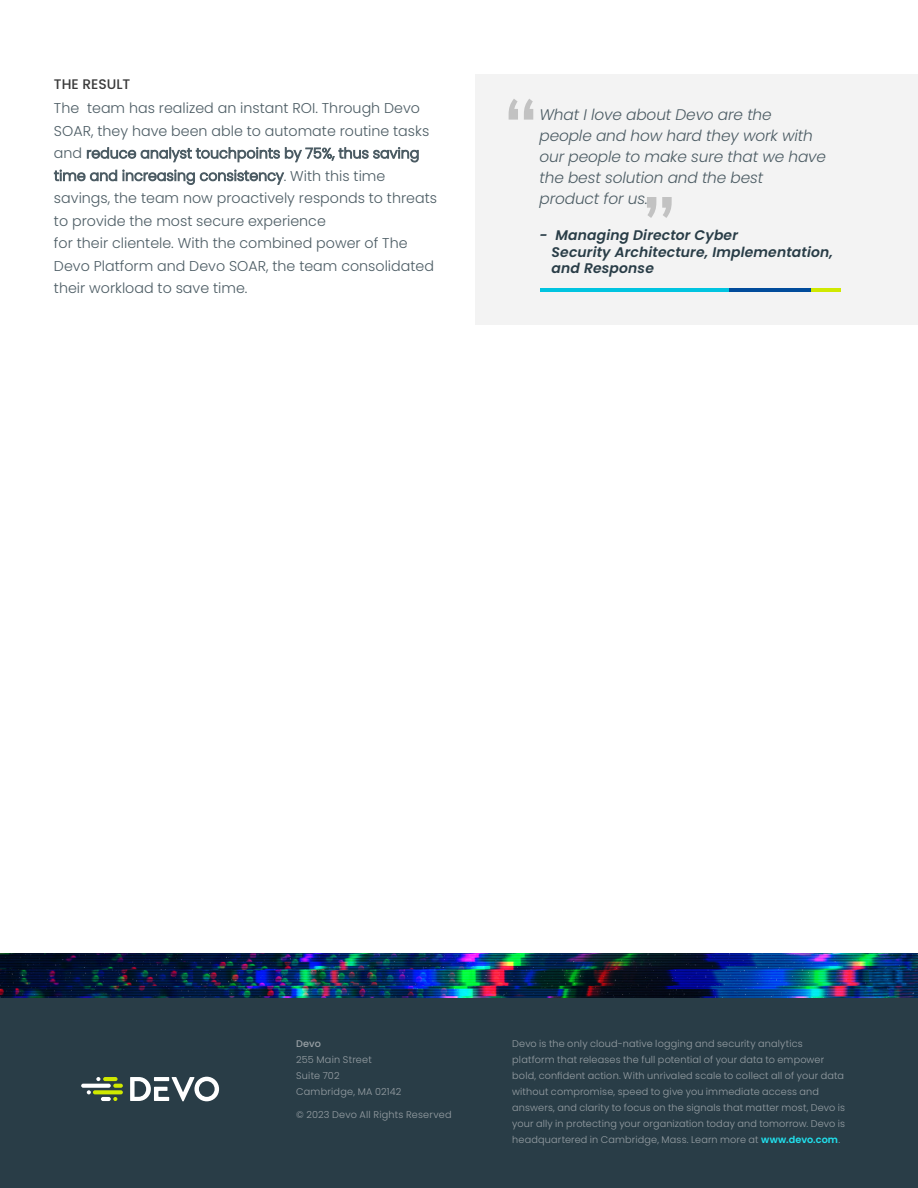
<style>
.page{position:relative;width:918px;height:1188px;background:#fff}
.page>*{position:absolute;margin:0;border:0;box-sizing:border-box;transform-origin:0 0}
.t1{font:700 76.8px "Century Gothic Pro";color:#c2c2c2}
.t2{font:italic 300 15.3px/21px "Poppins";letter-spacing:-.01em;color:#4c5c64}
.t3{font:300 14.25px/22.5px "Poppins";color:#4c5c64}
.t4{font:italic 600 13.95px/16.8px "Poppins";letter-spacing:.01em;color:#293d47}
.t5{font:500 13.8px "Poppins";color:#3a3a3a}
.t6{font:300 9.75px/16.2px "Poppins";letter-spacing:.015em;color:#98a0a5}
.t7{font:500 9.75px "Poppins";color:#98a0a5}
.s1{font-weight:600;color:#21e2ef}
</style>
<div class="page">
<div style="left:0;top:998px;width:918px;height:190px;background:#293d47"></div>
<img style="left:0;top:953px;width:918px;height:45px">
<svg style="left:96px;top:1077px;width:4px;height:4px"></svg>
<svg style="left:130px;top:1077px;width:89px;height:24px"></svg>
<hr style="left:154px;top:1077px;width:15px;height:4px;background:#fff">
<hr style="left:103px;top:1077px;width:15px;height:4px;background:#d0e900;border-radius:2px">
<svg style="left:93px;top:1090px;width:30px;height:4px"></svg>
<svg style="left:113px;top:1084px;width:10px;height:4px"></svg>
<svg style="left:113px;top:1097px;width:4px;height:4px"></svg>
<svg style="left:81px;top:1084px;width:30px;height:4px"></svg>
<hr style="left:101px;top:1097px;width:10px;height:4px;background:#fff;border-radius:2px">
<svg style="left:87px;top:1090px;width:4px;height:4px"></svg>
<div style="left:476px;top:74px;width:442px;height:251px;background:#f3f3f3"></div>
<hr style="left:540px;top:288px;width:198px;height:3px;background:#00c4e0">
<hr style="left:729px;top:288px;width:82px;height:3px;background:#004b9b">
<hr style="left:811px;top:288px;width:30px;height:3px;background:#d0e900">
<h3 class="t5" style="left:54px;top:76px;width:78px">THE RESULT</h3>
<p class="t3" style="left:54px;top:97px;width:385px">The team has realized an instant ROI. Through Devo SOAR, they have been able to automate routine tasks and reduce analyst touchpoints by 75%, thus saving time and increasing consistency. With this time savings, the team now proactively responds to threats to provide the most secure experience<br>for their clientele. With the combined power of The Devo Platform and Devo SOAR, the team consolidated their workload to save time.</p>
<h1 class="t1" style="left:502px;top:79px;width:38px">“</h1>
<h2 class="t2" style="left:539px;top:105px;width:288px">What I love about Devo are the people and how hard they work with our people to make sure that we have the best solution and the best product for us.</h2>
<h1 class="t1" style="left:641px;top:178px;width:38px">”</h1>
<h3 class="t4" style="left:552px;top:227px;width:283px;text-indent:-12px">- Managing Director Cyber<br>Security Architecture, Implementation, and Response</h3>
<p class="t7" style="left:296px;top:1037px;width:26px">Devo</p>
<p class="t6" style="left:296px;top:1051px;width:107px">255 Main Street<br>Suite 702<br>Cambridge, MA 02142</p>
<p class="t6" style="left:296px;top:1107px;width:157px">© 2023 Devo All Rights Reserved</p>
<p class="t6" style="left:512px;top:1035px;width:334px">Devo is the only cloud-native logging and security analytics platform that releases the full potential of your data to empower bold, confident action. With unrivaled scale to collect all of your data without compromise, speed to give you immediate access and answers, and clarity to focus on the signals that matter most, Devo is your ally in protecting your organization today and tomorrow. Devo is headquartered in Cambridge, Mass. Learn more at <span class="s1">www.devo.com</span>.</p>
</div>
